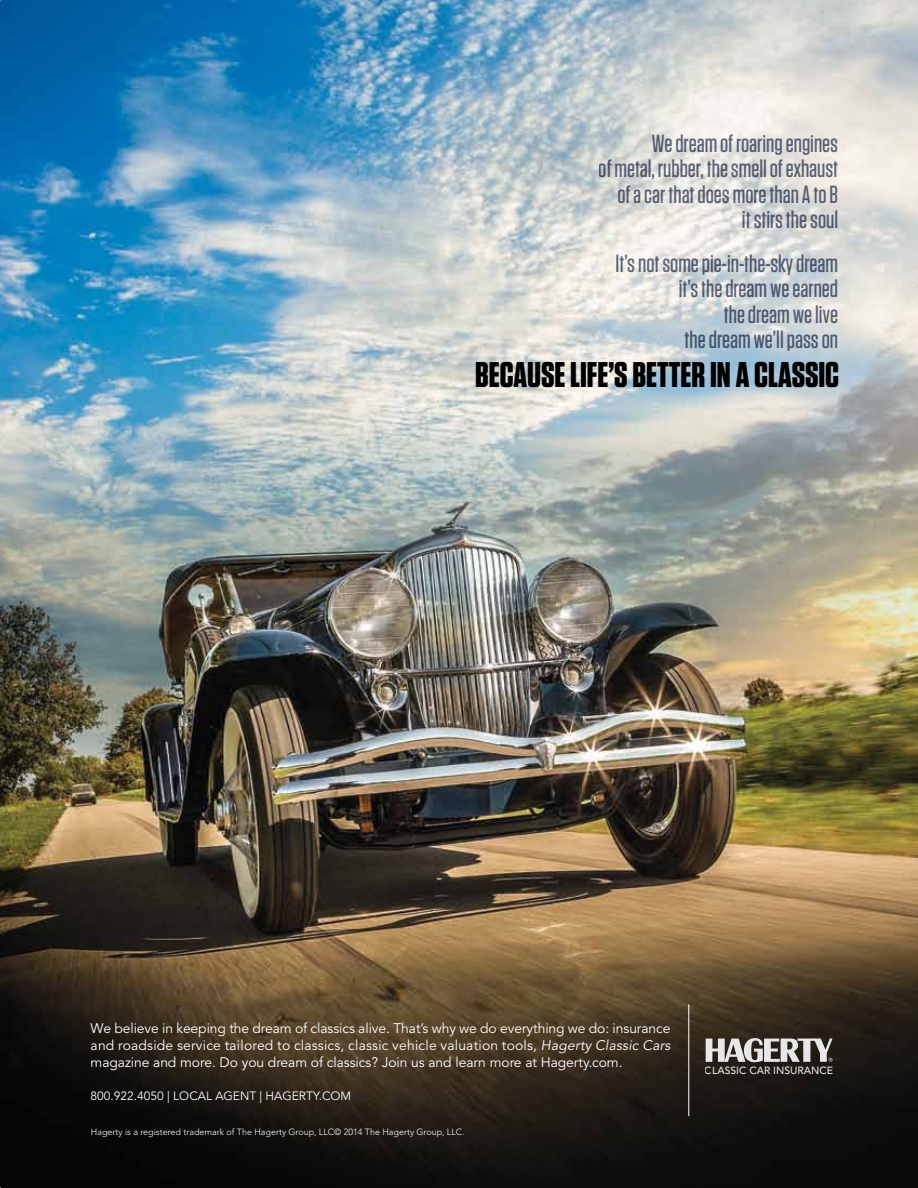
<style>
.page{position:relative;width:918px;height:1188px;background:#fff}
.page>*{position:absolute;margin:0;border:0;box-sizing:border-box;transform-origin:0 0}
.t1{font:700 35.7px "Tungsten";color:#000}
.t2{font:500 24.75px/25.5px "Tungsten";color:#616982;text-align:right}
.t3{font:13.8px/16.6px "Avenir LT Std";letter-spacing:-.005em;color:#fff;text-align:justify}
.t4{font:12px "Avenir LT Std";color:#fff}
.t5{font:500 10.35px "Avenir LT Std";color:#fff}
.t6{font:300 9px "Avenir LT Std";color:#fff}
.s1{font-style:italic}
</style>
<div class="page">
<img style="left:0;top:0;width:918px;height:1188px">
<svg style="left:706px;top:1038px;width:127px;height:24px;background:#969490"></svg>
<hr style="left:688px;top:1004px;width:1px;height:112px;background:#fff">
<h2 class="t2" style="left:599px;top:131px;width:241px">We dream of roaring engines<br>of metal, rubber, the smell of exhaust of a car that does more than A to B<br>it stirs the soul</h2>
<h2 class="t2" style="left:616px;top:251px;width:224px">It’s not some pie-in-the-sky dream it’s the dream we earned<br>the dream we live<br>the dream we’ll pass on</h2>
<h1 class="t1" style="left:475px;top:356px;width:366px">BECAUSE LIFE’S BETTER IN A CLASSIC</h1>
<p class="t3" style="left:91px;top:1021px;width:582px">We believe in keeping the dream of classics alive. That’s why we do everything we do: insurance and roadside service tailored to classics, classic vehicle valuation tools, <span class="s1">Hagerty Classic Cars </span>magazine and more. Do you dream of classics? Join us and learn more at Hagerty.com.</p>
<p class="t4" style="left:91px;top:1089px;width:262px">800.922.4050 | LOCAL AGENT | HAGERTY.COM</p>
<p class="t6" style="left:91px;top:1127px;width:375px">Hagerty is a registered trademark of The Hagerty Group, LLC© 2014 The Hagerty Group, LLC.</p>
<p class="t5" style="left:705px;top:1064px;width:130px">CLASSIC CAR INSURANCE</p>
</div>
